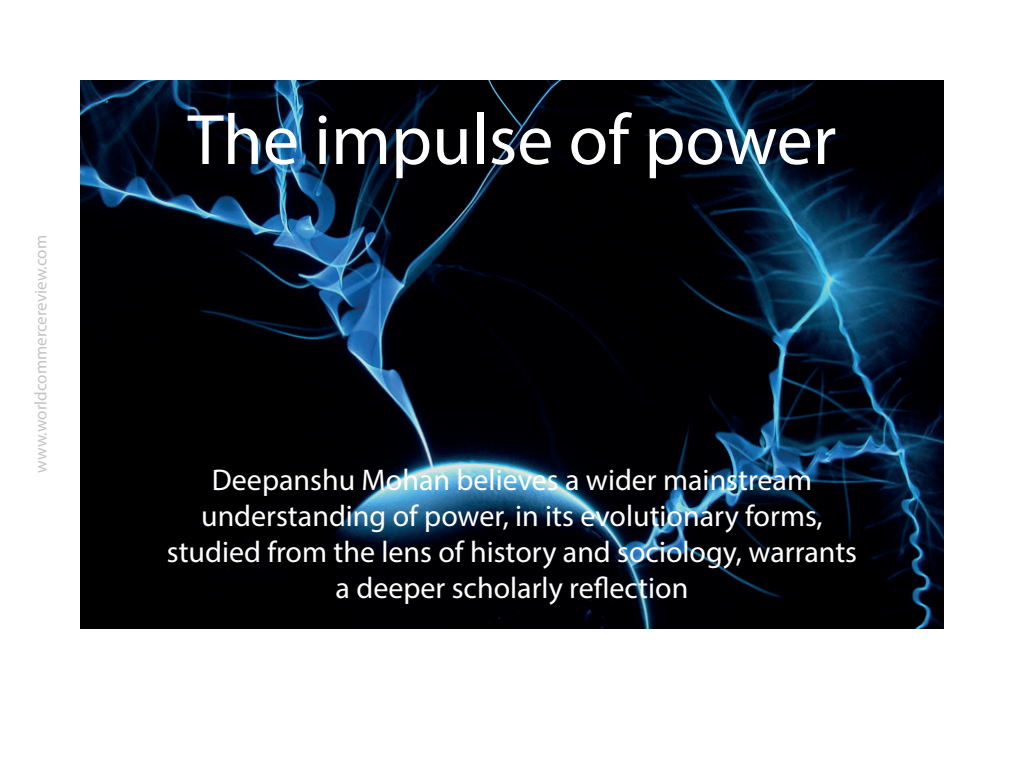
<style>
.page{position:relative;width:1024px;height:768px;background:#fff}
.page>*{position:absolute;margin:0;border:0;box-sizing:border-box;transform-origin:0 0}
.t1{font:72px "Myriad Pro";color:#fff}
.t2{font:30px/36px "Myriad Pro";color:#fff;text-align:center}
.t3{font:17px "Myriad Pro";color:#c2c3c3}
</style>
<div class="page">
<img style="left:80px;top:81px;width:864px;height:548px">
<p class="t3" style="left:30px;top:473px;width:239px;rotate:-90deg">www.worldcommercereview.com</p>
<h1 class="t1" style="left:188px;top:95px;width:650px">The impulse of power</h1>
<p class="t2" style="left:167px;top:461px;width:692px">Deepanshu Mohan believes a wider mainstream understanding of power, in its evolutionary forms, studied from the lens of history and sociology, warrants a deeper scholarly reflection</p>
</div>
